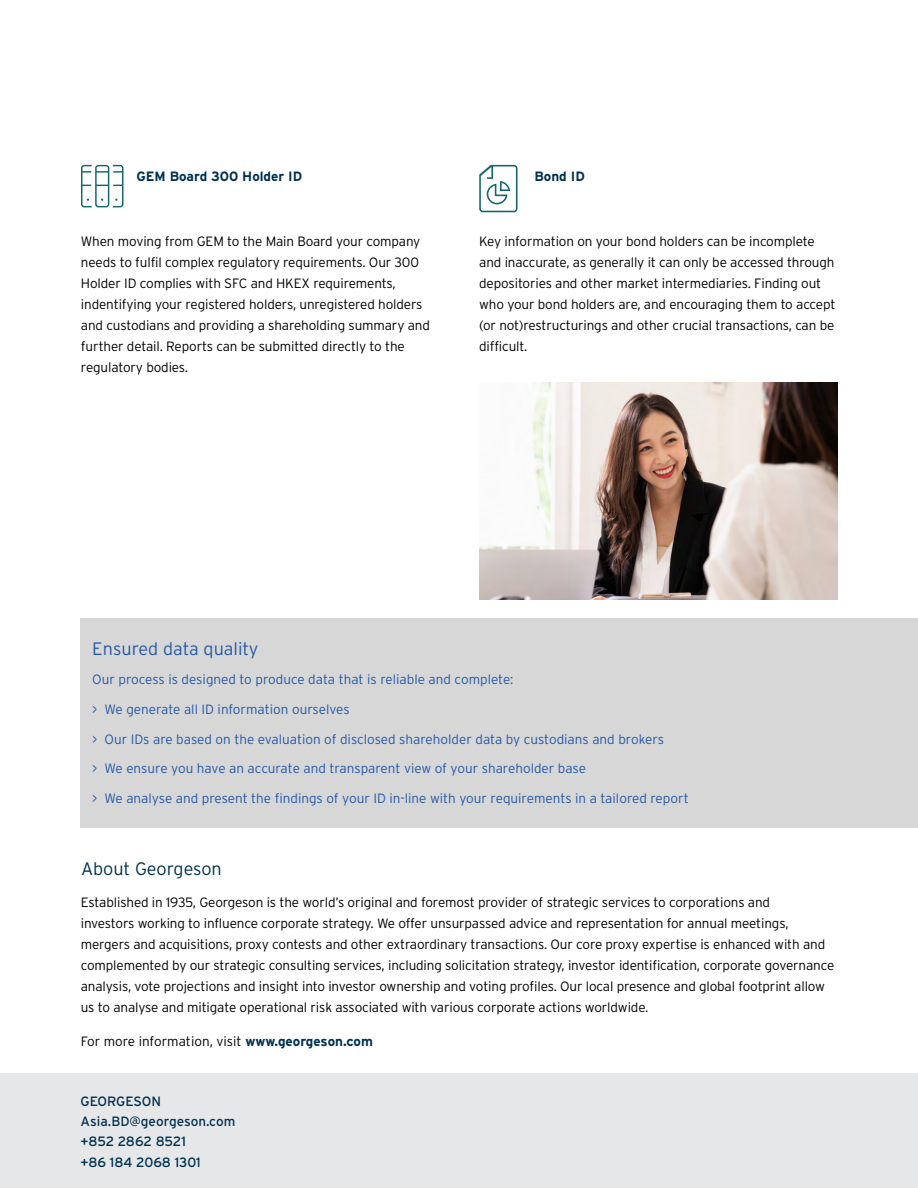
<style>
.page{position:relative;width:918px;height:1188px;background:#fff}
.page>*{position:absolute;margin:0;border:0;box-sizing:border-box;transform-origin:0 0}
.t1{font:300 18px "Interstate";color:#2459a9}
.t2{font:300 18px "Interstate";color:#003150}
.t3{font:300 13.5px/21px "Interstate";letter-spacing:-.01em;color:#000}
.t4{font:300 13.5px/29.7px "Interstate";color:#2459a9}
.t5{font:13.5px/20.2px "Interstate";color:#003150}
.t6{font:700 13.5px "Interstate";color:#003150}
.s1{font-weight:700;color:#003150}
</style>
<div class="page">
<div style="left:0;top:1074px;width:918px;height:114px;background:#e6e7e8"></div>
<div style="left:81px;top:619px;width:837px;height:209px;background:#d7d7d7"></div>
<img style="left:479px;top:382px;width:358px;height:218px">
<svg style="left:81px;top:165px;width:42px;height:42px"></svg>
<svg style="left:479px;top:165px;width:39px;height:47px"></svg>
<p class="t6" style="left:136px;top:168px;width:167px">GEM Board 300 Holder ID</p>
<p class="t6" style="left:534px;top:168px;width:52px">Bond ID</p>
<p class="t3" style="left:81px;top:231px;width:350px">When moving from GEM to the Main Board your company needs to fulfil complex regulatory requirements. Our 300<br>Holder ID complies with SFC and HKEX requirements, indentifying your registered holders, unregistered holders and custodians and providing a shareholding summary and further detail. Reports can be submitted directly to the regulatory bodies.</p>
<p class="t3" style="left:479px;top:231px;width:358px">Key information on your bond holders can be incomplete and inaccurate, as generally it can only be accessed through depositories and other market intermediaries. Finding out who your bond holders are, and encouraging them to accept (or not)restructurings and other crucial transactions, can be difficult.</p>
<h1 class="t1" style="left:92px;top:638px;width:168px">Ensured data quality</h1>
<p class="t4" style="left:92px;top:665px;width:423px">Our process is designed to produce data that is reliable and complete: &gt; We generate all ID information ourselves</p>
<p class="t4" style="left:92px;top:724px;width:573px">&gt; Our IDs are based on the evaluation of disclosed shareholder data by custodians and brokers &gt; We ensure you have an accurate and transparent view of your shareholder base</p>
<p class="t4" style="left:92px;top:783px;width:598px">&gt; We analyse and present the findings of your ID in-line with your requirements in a tailored report</p>
<h1 class="t2" style="left:81px;top:858px;width:142px">About Georgeson</h1>
<p class="t3" style="left:81px;top:891px;width:755px">Established in 1935, Georgeson is the world’s original and foremost provider of strategic services to corporations and<br>investors working to influence corporate strategy. We offer unsurpassed advice and representation for annual meetings, mergers and acquisitions, proxy contests and other extraordinary transactions. Our core proxy expertise is enhanced with and complemented by our strategic consulting services, including solicitation strategy, investor identification, corporate governance analysis, vote projections and insight into investor ownership and voting profiles. Our local presence and global footprint allow us to analyse and mitigate operational risk associated with various corporate actions worldwide.</p>
<p class="t3" style="left:81px;top:1031px;width:294px">For more information, visit <span class="s1">www.georgeson.com</span></p>
<p class="t5" style="left:81px;top:1091px;width:156px">GEORGESON<br>Asia.BD@georgeson.com +852 2862 8521<br>+86 184 2068 1301</p>
</div>
